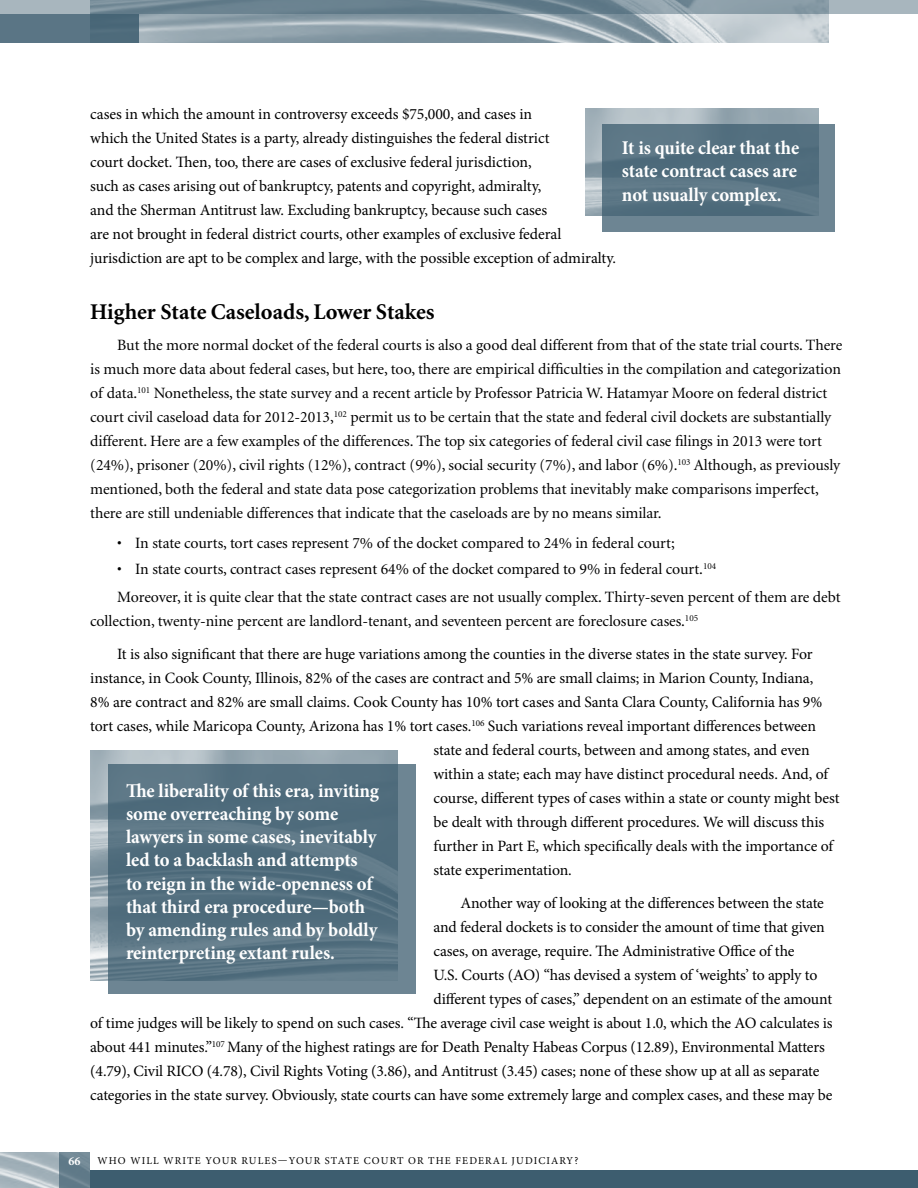
<style>
.page{position:relative;width:918px;height:1188px;background:#fff}
.page>*{position:absolute;margin:0;border:0;box-sizing:border-box;transform-origin:0 0}
.t1{font:700 22.5px "Minion";color:#000}
.t2{font:700 19.5px/23.2px "Minion Pro";letter-spacing:-.005em;color:#fff;text-align:justify;scale:.96 1}
.t3{font:15.75px/24px "Minion Pro";letter-spacing:-.01em;color:#000}
.t4{font:15.75px/24px "Minion";letter-spacing:-.005em;color:#000}
.t5{font:700 12px "Minion Pro";color:#fff}
.t6{font:10.5px "Minion Pro";letter-spacing:.11em;color:#000}
</style>
<div class="page">
<div style="left:0;top:1170px;width:918px;height:18px;background:#3d5d6f"></div>
<img style="left:139px;top:14px;width:689px;height:29px">
<svg style="left:0;top:0;width:917px;height:14px;background:#7d929e"></svg>
<div style="left:0;top:14px;width:139px;height:29px;background:linear-gradient(to right,#5f7989,#4b6979)"></div>
<svg style="left:917px;top:0;width:1px;height:14px"></svg>
<img style="left:0;top:1152px;width:59px;height:36px">
<svg style="left:59px;top:1152px;width:31px;height:36px"></svg>
<svg style="left:602px;top:124px;width:233px;height:108px;background:#5a7584"></svg>
<svg style="left:108px;top:764px;width:308px;height:230px;background:#577382"></svg>
<p class="t3" style="left:90px;top:102px;width:527px">cases in which the amount in controversy exceeds $75,000, and cases in<br>which the United States is a party, already distinguishes the federal district<br>court docket. Then, too, there are cases of exclusive federal jurisdiction,<br>such as cases arising out of bankruptcy, patents and copyright, admiralty,<br>and the Sherman Antitrust law. Excluding bankruptcy, because such cases<br>are not brought in federal district courts, other examples of exclusive federal jurisdiction are apt to be complex and large, with the possible exception of admiralty.</p>
<h1 class="t1" style="left:90px;top:300px;width:346px">Higher State Caseloads, Lower Stakes</h1>
<p class="t4" style="left:90px;top:334px;width:754px;text-indent:27px">But the more normal docket of the federal courts is also a good deal different from that of the state trial courts. There is much more data about federal cases, but here, too, there are empirical difficulties in the compilation and categorization of data.<sup>101</sup> Nonetheless, the state survey and a recent article by Professor Patricia W. Hatamyar Moore on federal district court civil caseload data for 2012-2013,<sup>102</sup> permit us to be certain that the state and federal civil dockets are substantially different. Here are a few examples of the differences. The top six categories of federal civil case filings in 2013 were tort (24%), prisoner (20%), civil rights (12%), contract (9%), social security (7%), and labor (6%).<sup>103</sup> Although, as previously mentioned, both the federal and state data pose categorization problems that inevitably make comparisons imperfect, there are still undeniable differences that indicate that the caseloads are by no means similar.</p>
<p class="t4" style="left:117px;top:532px;width:559px">• In state courts, tort cases represent 7% of the docket compared to 24% in federal court;</p>
<p class="t4" style="left:117px;top:555px;width:725px;line-height:28.5px">• In state courts, contract cases represent 64% of the docket compared to 9% in federal court.<sup>104<br></sup>Moreover, it is quite clear that the state contract cases are not usually complex. Thirty-seven percent of them are debt</p>
<p class="t4" style="left:90px;top:610px;width:609px">collection, twenty-nine percent are landlord-tenant, and seventeen percent are foreclosure cases.<sup>105</sup></p>
<p class="t3" style="left:117px;top:642px;width:697px">It is also significant that there are huge variations among the counties in the diverse states in the state survey. For</p>
<p class="t3" style="left:90px;top:666px;width:725px">instance, in Cook County, Illinois, 82% of the cases are contract and 5% are small claims; in Marion County, Indiana,</p>
<p class="t3" style="left:90px;top:691px;width:733px">8% are contract and 82% are small claims. Cook County has 10% tort cases and Santa Clara County, California has 9%</p>
<p class="t3" style="left:90px;top:715px;width:727px">tort cases, while Maricopa County, Arizona has 1% tort cases.<sup>106</sup> Such variations reveal important differences between</p>
<p class="t3" style="left:433px;top:738px;width:378px">state and federal courts, between and among states, and even</p>
<p class="t3" style="left:433px;top:763px;width:398px">within a state; each may have distinct procedural needs. And, of</p>
<p class="t3" style="left:433px;top:787px;width:408px">course, different types of cases within a state or county might best</p>
<p class="t3" style="left:433px;top:811px;width:392px">be dealt with through different procedures. We will discuss this</p>
<p class="t3" style="left:433px;top:835px;width:403px">further in Part E, which specifically deals with the importance of</p>
<p class="t3" style="left:433px;top:859px;width:140px">state experimentation.</p>
<p class="t3" style="left:460px;top:892px;width:365px">Another way of looking at the differences between the state</p>
<p class="t3" style="left:433px;top:916px;width:393px">and federal dockets is to consider the amount of time that given</p>
<p class="t3" style="left:433px;top:940px;width:363px">cases, on average, require. The Administrative Office of the</p>
<p class="t3" style="left:433px;top:964px;width:385px">U.S. Courts (AO) “has devised a system of ‘weights’ to apply to</p>
<p class="t3" style="left:433px;top:988px;width:400px">different types of cases,” dependent on an estimate of the amount</p>
<p class="t3" style="left:90px;top:1012px;width:744px">of time judges will be likely to spend on such cases. “The average civil case weight is about 1.0, which the AO calculates is</p>
<p class="t3" style="left:90px;top:1035px;width:736px">about 441 minutes.”<sup>107</sup> Many of the highest ratings are for Death Penalty Habeas Corpus (12.89), Environmental Matters</p>
<p class="t3" style="left:90px;top:1059px;width:731px">(4.79), Civil RICO (4.78), Civil Rights Voting (3.86), and Antitrust (3.45) cases; none of these show up at all as separate</p>
<p class="t3" style="left:90px;top:1084px;width:744px">categories in the state survey. Obviously, state courts can have some extremely large and complex cases, and these may be</p>
<p class="t2" style="left:622px;top:136px;width:186px">It is quite clear that the state contract cases are not usually complex.</p>
<p class="t2" style="left:126px;top:779px;width:265px;text-align:left">The liberality of this era, inviting some overreaching by some lawyers in some cases, inevitably led to a backlash and attempts<br>to reign in the wide-openness of that third era procedure—both by amending rules and by boldly reinterpreting extant rules.</p>
<p class="t5" style="left:69px;top:1152px;width:13px">66</p>
<p class="t6" style="left:98px;top:1153px;width:482px">WHO WILL WRITE YOUR RULES—YOUR STATE COURT OR THE FEDERAL JUDICIARY?</p>
</div>
